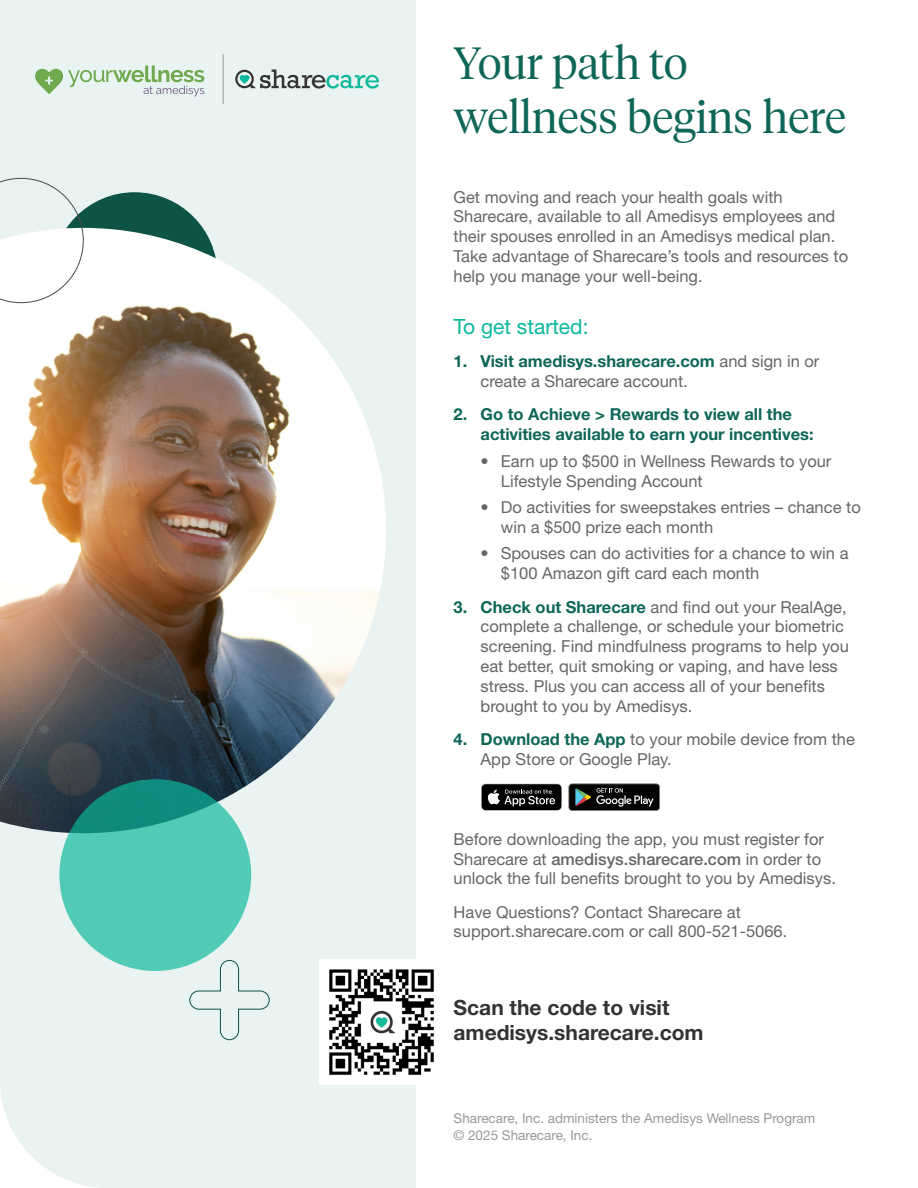
<style>
.page{position:relative;width:918px;height:1188px;background:#fff}
.page>*{position:absolute;margin:0;border:0;box-sizing:border-box;transform-origin:0 0}
.Title{font:300 45px/54px "Tiempos Headline";color:#0d6658}
.t1{font:700 21px/25.2px "Helvetica Neue LT Pro";color:#323332}
.t2{font:21px "Helvetica Neue LT Pro";color:#0ab89b}
.t3{font:16.5px/19.8px "Helvetica Neue LT Pro";color:#656666}
.t4{font:700 16.5px/19.8px "Helvetica Neue LT Pro";color:#0d6658}
.t5{font:13.5px/16.2px "Helvetica Neue LT Pro";color:#989999}
.s1{font-weight:700;color:#0d6658}
.s2{font-weight:500}
</style>
<div class="page">
<div style="left:0;top:0;width:416px;height:1188px;background:#e9f3f1"></div>
<div style="left:52px;top:192px;width:166px;height:166px;background:#0e5446;border-radius:50%"></div>
<svg style="left:569px;top:784px;width:91px;height:27px;background:#2b2e2b"></svg>
<svg style="left:481px;top:784px;width:81px;height:27px;background:#333334"></svg>
<svg style="left:189px;top:960px;width:81px;height:81px;background:#dfebe9"></svg>
<svg style="left:235px;top:70px;width:144px;height:19px;background:#a4c2bc"></svg>
<hr style="left:223px;top:54px;width:1px;height:50px;background:#989999">
<svg style="left:35px;top:66px;width:169px;height:30px;background:#c7ddc5"></svg>
<img style="left:319px;top:960px;width:115px;height:124px">
<img style="left:0;top:228px;width:386px;height:605px">
<svg style="left:0;top:178px;width:83px;height:125px"></svg>
<svg style="left:59px;top:779px;width:192px;height:192px;background:#46bfac"></svg>
<p class="Title" style="left:454px;top:34px;width:394px">Your path to wellness begins here</p>
<p class="t3" style="left:454px;top:186px;width:396px">Get moving and reach your health goals with Sharecare, available to all Amedisys employees and their spouses enrolled in an Amedisys medical plan.<br>Take advantage of Sharecare’s tools and resources to help you manage your well-being.</p>
<p class="t2" style="left:454px;top:314px;width:136px">To get started:</p>
<p class="t3" style="left:481px;top:351px;width:340px;text-indent:-27px"><span class="s1">1. Visit amedisys.sharecare.com</span> and sign in or create a Sharecare account.</p>
<p class="t4" style="left:481px;top:404px;width:334px;text-indent:-27px">2. Go to Achieve &gt; Rewards to view all the activities available to earn your incentives:</p>
<p class="t3" style="left:501px;top:451px;width:332px;text-indent:-20px">• Earn up to $500 in Wellness Rewards to your<br>Lifestyle Spending Account</p>
<p class="t3" style="left:501px;top:497px;width:361px;text-indent:-20px">• Do activities for sweepstakes entries – chance to win a $500 prize each month</p>
<p class="t3" style="left:501px;top:543px;width:349px;text-indent:-20px">• Spouses can do activities for a chance to win a $100 Amazon gift card each month</p>
<p class="t3" style="left:481px;top:596px;width:370px;text-indent:-27px"><span class="s1">3. Check out Sharecare</span> and find out your RealAge, complete a challenge, or schedule your biometric screening. Find mindfulness programs to help you eat better, quit smoking or vaping, and have less stress. Plus you can access all of your benefits brought to you by Amedisys.</p>
<p class="t3" style="left:481px;top:729px;width:376px;text-indent:-27px"><span class="s1">4. Download the App</span> to your mobile device from the<br>App Store or Google Play.</p>
<p class="t3" style="left:454px;top:829px;width:384px">Before downloading the app, you must register for<br>Sharecare at <span class="s2">amedisys.sharecare.com</span> in order to unlock the full benefits brought to you by Amedisys.</p>
<p class="t3" style="left:454px;top:902px;width:335px">Have Questions? Contact Sharecare at support.sharecare.com or call 800-521-5066.</p>
<p class="t1" style="left:454px;top:995px;width:252px">Scan the code to visit amedisys.sharecare.com</p>
<p class="t5" style="left:454px;top:1110px;width:363px">Sharecare, Inc. administers the Amedisys Wellness Program © 2025 Sharecare, Inc.</p>
</div>
